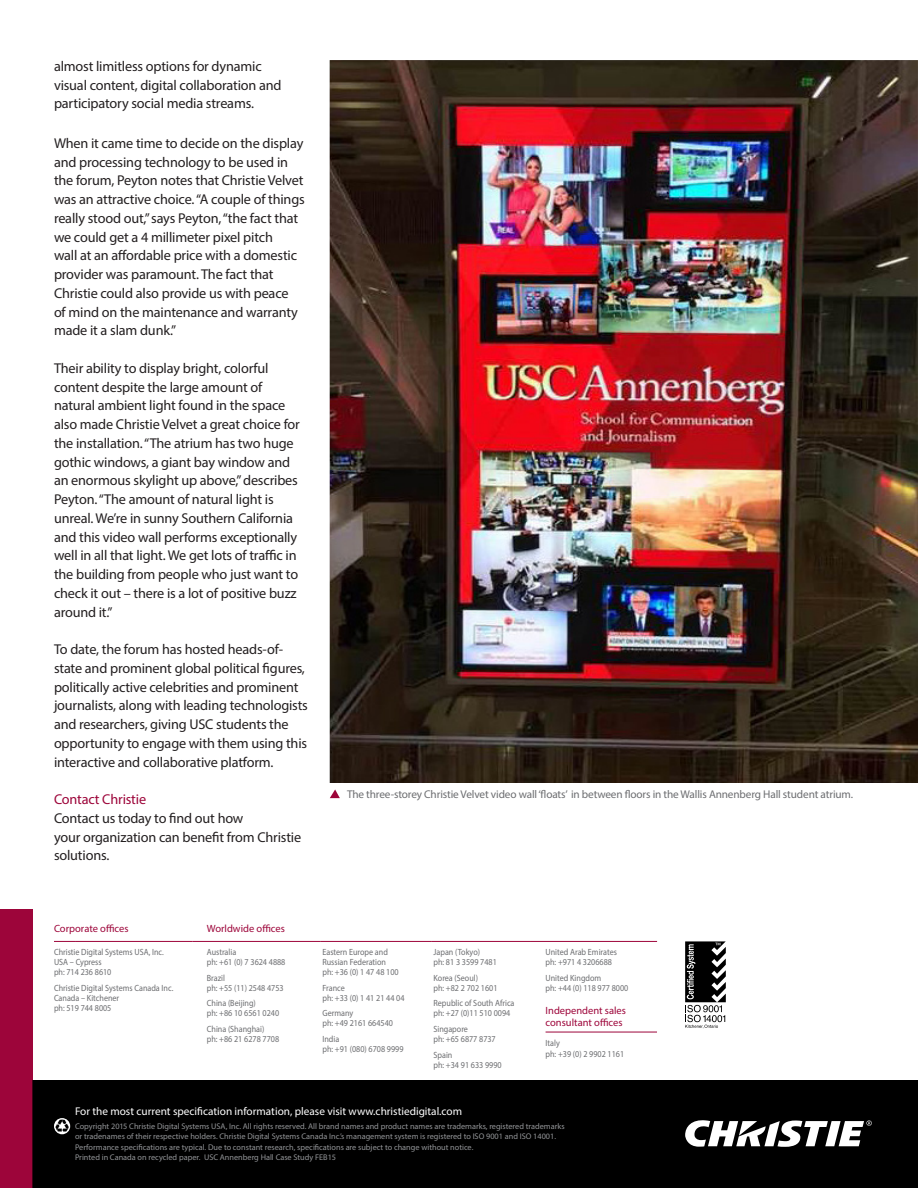
<style>
.page{position:relative;width:918px;height:1188px;background:#fff}
.page>*{position:absolute;margin:0;border:0;box-sizing:border-box;transform-origin:0 0}
.body_copy_final_May{font:14.25px/18.8px "Myriad Pro";letter-spacing:-.01em;color:#231f20}
.caption_copy_final_M{font:11.25px "Myriad Pro";letter-spacing:-.01em;color:#6c6d70}
.t1{font:11.25px "Myriad Pro";color:#fff}
.t2{font:10.5px/12px "Myriad Pro";color:#9d053a}
.t3{font:9px/10.2px "Myriad Pro";color:#6c6d70;scale:.9 1}
.t4{font:8.25px "Myriad Pro";color:#939598}
.s1{color:#9d053a}
</style>
<div class="page">
<div style="left:0;top:910px;width:32px;height:278px;background:#9d053a"></div>
<div style="left:32px;top:1080px;width:886px;height:108px;background:#000"></div>
<svg style="left:54px;top:941px;width:21px;height:1px"></svg>
<hr style="left:75px;top:941px;width:117px;height:1px;background:#9d053a">
<hr style="left:192px;top:941px;width:129px;height:1px;background:#9d053a">
<hr style="left:321px;top:941px;width:111px;height:1px;background:#9d053a">
<hr style="left:432px;top:941px;width:99px;height:1px;background:#9d053a">
<hr style="left:531px;top:941px;width:126px;height:1px;background:#9d053a">
<hr style="left:546px;top:1032px;width:111px;height:1px;background:#9d053a">
<svg style="left:685px;top:941px;width:41px;height:87px"></svg>
<svg style="left:54px;top:1118px;width:16px;height:16px"></svg>
<svg style="left:55px;top:1120px;width:14px;height:12px"></svg>
<svg style="left:685px;top:1119px;width:187px;height:28px"></svg>
<img style="left:330px;top:60px;width:588px;height:723px">
<svg style="left:330px;top:789px;width:10px;height:9px"></svg>
<p class="body_copy_final_May" style="left:54px;top:56px;width:229px">almost limitless options for dynamic visual content, digital collaboration and participatory social media streams.</p>
<p class="body_copy_final_May" style="left:54px;top:133px;width:252px">When it came time to decide on the display and processing technology to be used in the forum, Peyton notes that Christie Velvet was an attractive choice. “A couple of things really stood out,” says Peyton, “the fact that we could get a 4 millimeter pixel pitch<br>wall at an affordable price with a domestic provider was paramount. The fact that Christie could also provide us with peace<br>of mind on the maintenance and warranty made it a slam dunk.”</p>
<p class="body_copy_final_May" style="left:54px;top:358px;width:247px">Their ability to display bright, colorful content despite the large amount of natural ambient light found in the space also made Christie Velvet a great choice for the installation. “The atrium has two huge gothic windows, a giant bay window and an enormous skylight up above,” describes Peyton. “The amount of natural light is unreal. We’re in sunny Southern California and this video wall performs exceptionally well in all that light. We get lots of traffic in the building from people who just want to check it out – there is a lot of positive buzz around it.”</p>
<p class="body_copy_final_May" style="left:54px;top:640px;width:255px">To date, the forum has hosted heads-of&shy;state and prominent global political figures, politically active celebrities and prominent journalists, along with leading technologists and researchers, giving USC students the opportunity to engage with them using this interactive and collaborative platform.</p>
<p class="body_copy_final_May" style="left:54px;top:790px;width:249px"><span class="s1">Contact Christie<br></span>Contact us today to find out how<br>your organization can benefit from Christie solutions.</p>
<p class="caption_copy_final_M" style="left:347px;top:787px;width:508px">The three-storey Christie Velvet video wall ‘floats’ in between floors in the Wallis Annenberg Hall student atrium.</p>
<p class="t2" style="left:54px;top:923px;width:76px">Corporate offices</p>
<p class="t2" style="left:207px;top:923px;width:80px">Worldwide offices</p>
<p class="t3" style="left:54px;top:947px;width:124px">Christie Digital Systems USA, Inc.<br>USA – Cypress<br>ph: 714 236 8610</p>
<p class="t3" style="left:54px;top:982px;width:134px">Christie Digital Systems Canada Inc.<br>Canada – Kitchener</p>
<p class="t3" style="left:54px;top:1003px;width:65px">ph: 519 744 8005</p>
<p class="t3" style="left:207px;top:947px;width:89px">Australia<br>ph: +61 (0) 7 3624 4888</p>
<p class="t3" style="left:207px;top:972px;width:87px">Brazil<br>ph: +55 (11) 2548 4753</p>
<p class="t3" style="left:207px;top:998px;width:82px">China (Beijing)<br>ph: +86 10 6561 0240</p>
<p class="t3" style="left:207px;top:1024px;width:82px">China (Shanghai)<br>ph: +86 21 6278 7708</p>
<p class="t3" style="left:322px;top:947px;width:86px">Eastern Europe and<br>Russian Federation ph: +36 (0) 1 47 48 100</p>
<p class="t3" style="left:322px;top:982px;width:93px">France<br>ph: +33 (0) 1 41 21 44 04</p>
<p class="t3" style="left:322px;top:1008px;width:80px">Germany<br>ph: +49 2161 664540</p>
<p class="t3" style="left:322px;top:1034px;width:92px">India<br>ph: +91 (080) 6708 9999</p>
<p class="t3" style="left:434px;top:947px;width:72px">Japan (Tokyo)<br>ph: 81 3 3599 7481</p>
<p class="t3" style="left:434px;top:972px;width:73px">Korea (Seoul)<br>ph: +82 2 702 1601</p>
<p class="t3" style="left:434px;top:998px;width:92px">Republic of South Africa ph: +27 (0)11 510 0094</p>
<p class="t3" style="left:434px;top:1024px;width:71px">Singapore<br>ph: +65 6877 8737</p>
<p class="t3" style="left:434px;top:1049px;width:77px">Spain<br>ph: +34 91 633 9990</p>
<p class="t3" style="left:546px;top:947px;width:81px">United Arab Emirates ph: +971 4 3206688</p>
<p class="t3" style="left:546px;top:972px;width:94px">United Kingdom<br>ph: +44 (0) 118 977 8000</p>
<p class="t2" style="left:546px;top:1004px;width:82px">Independent sales consultant offices</p>
<p class="t3" style="left:546px;top:1038px;width:89px">Italy<br>ph: +39 (0) 2 9902 1161</p>
<p class="t1" style="left:75px;top:1104px;width:389px">For the most current specification information, please visit www.christiedigital.com</p>
<p class="t4" style="left:75px;top:1121px;width:491px">Copyright 2015 Christie Digital Systems USA, Inc. All rights reserved. All brand names and product names are trademarks, registered trademarks</p>
<p class="t4" style="left:75px;top:1131px;width:483px">or tradenames of their respective holders. Christie Digital Systems Canada Inc.’s management system is registered to ISO 9001 and ISO 14001.</p>
<p class="t4" style="left:75px;top:1142px;width:400px">Performance specifications are typical. Due to constant research, specifications are subject to change without notice.</p>
<p class="t4" style="left:75px;top:1152px;width:263px">Printed in Canada on recycled paper. USC Annenberg Hall Case Study FEB15</p>
</div>
